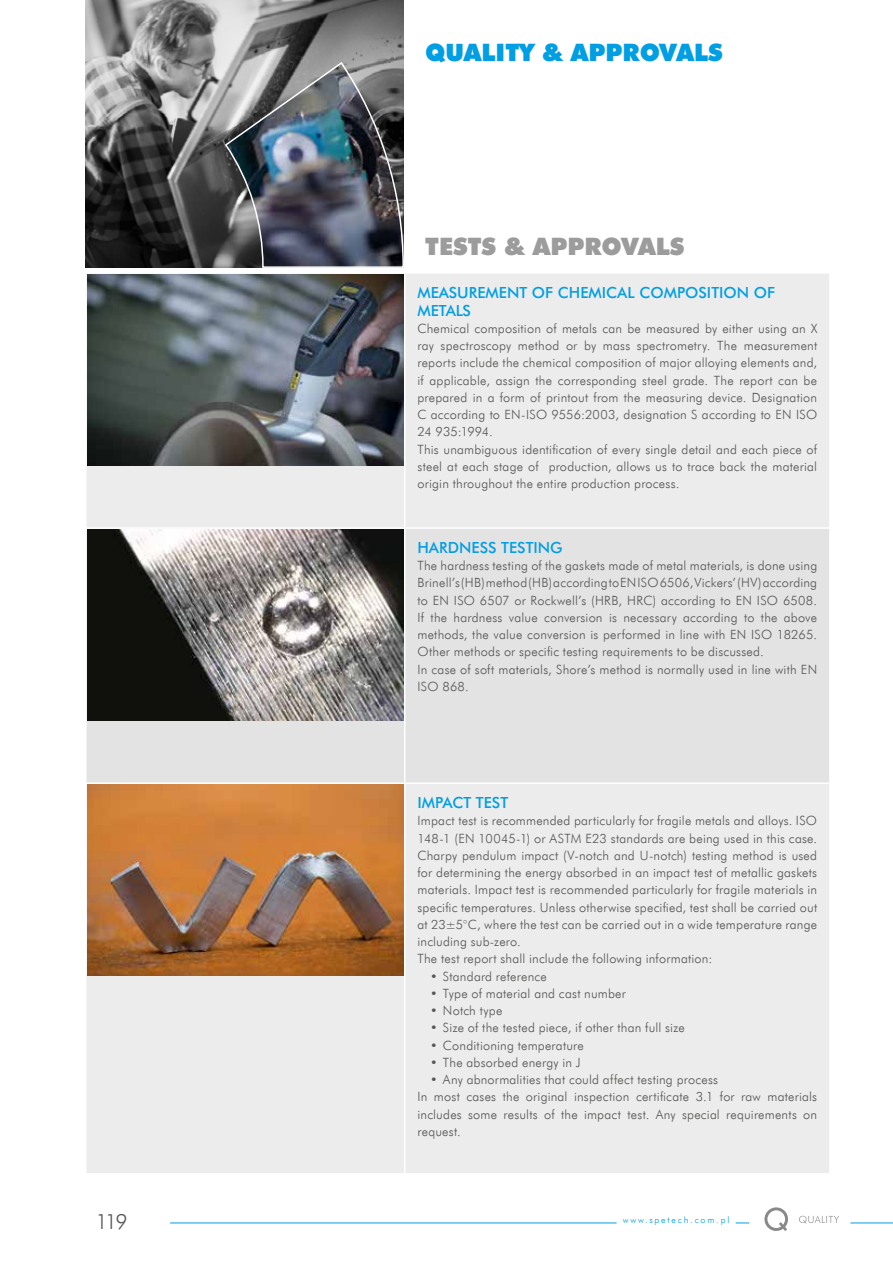
<style>
.page{position:relative;width:893px;height:1263px;background:#fff}
.page>*{position:absolute;margin:0;border:0;box-sizing:border-box;transform-origin:0 0}
.t1{font:24px "Futura X Blk EU";color:#009ee3}
.t2{font:24px "Futura X Blk EU";color:#9c9c9d}
.t3{font:21px "Futura Lt EU";color:#565655}
.t4{font:15px/18px "Futura Md PL";color:#009ee3}
.t5{font:12.75px/17.2px "Futura Lt EU";letter-spacing:.015em;color:#565655}
.t6{font:9px "Futura Lt EU";letter-spacing:.2em;color:#009ee3}
</style>
<div class="page">
<svg style="left:764px;top:1207px;width:24px;height:24px"></svg>
<hr style="left:170px;top:1222px;width:447px;height:1px;background:#009ee3">
<hr style="left:850px;top:1222px;width:43px;height:1px;background:#009ee3">
<svg style="left:799px;top:1215px;width:40px;height:8px"></svg>
<svg style="left:736px;top:1222px;width:13px;height:1px"></svg>
<img style="left:85px;top:0;width:319px;height:268px">
<img style="left:224px;top:61px;width:180px;height:207px">
<div style="left:87px;top:274px;width:742px;height:899px;background:#ececec"></div>
<div style="left:87px;top:529px;width:742px;height:253px;background:#e3e3e3"></div>
<hr style="left:405px;top:527px;width:426px;height:2px;background:#fff">
<hr style="left:405px;top:782px;width:426px;height:2px;background:#fff">
<hr style="left:404px;top:274px;width:1px;height:253px;background:#fff">
<hr style="left:85px;top:527px;width:320px;height:2px;background:#fff">
<hr style="left:404px;top:529px;width:1px;height:253px;background:#fff">
<hr style="left:85px;top:782px;width:320px;height:2px;background:#fff">
<hr style="left:404px;top:784px;width:1px;height:389px;background:#fff">
<img style="left:88px;top:529px;width:315px;height:192px">
<img style="left:87px;top:274px;width:316px;height:192px">
<img style="left:87px;top:784px;width:316px;height:191px">
<h1 class="t1" style="left:425px;top:37px;width:299px">QUALITY &amp; APPROVALS</h1>
<h1 class="t2" style="left:425px;top:231px;width:261px">TESTS &amp; APPROVALS</h1>
<p class="t4" style="left:417px;top:283px;width:359px">MEASUREMENT OF CHEMICAL COMPOSITION OF<br>METALS</p>
<p class="t5" style="left:417px;top:320px;width:401px">Chemical composition of metals can be measured by either using an X ray spectroscopy method or by mass spectrometry. The measurement reports include the chemical composition of major alloying elements and, if applicable, assign the corresponding steel grade. The report can be prepared in a form of printout from the measuring device. Designation C according to EN-ISO 9556:2003, designation S according to EN ISO 24 935:1994.<br>This unambiguous identification of every single detail and each piece of steel at each stage of production, allows us to trace back the material origin throughout the entire production process.</p>
<p class="t4" style="left:417px;top:538px;width:147px">HARDNESS TESTING</p>
<p class="t5" style="left:417px;top:557px;width:401px">The hardness testing of the gaskets made of metal materials, is done using Brinell’s (HB) method (HB) according to EN ISO 6506, Vickers’ (HV) according to EN ISO 6507 or Rockwell’s (HRB, HRC) according to EN ISO 6508.<br>If the hardness value conversion is necessary according to the above methods, the value conversion is performed in line with EN ISO 18265.<br>Other methods or specific testing requirements to be discussed.<br>In case of soft materials, Shore’s method is normally used in line with EN ISO 868.</p>
<p class="t4" style="left:417px;top:793px;width:92px">IMPACT TEST</p>
<p class="t5" style="left:417px;top:812px;width:401px">Impact test is recommended particularly for fragile metals and alloys. ISO 148-1 (EN 10045-1) or ASTM E23 standards are being used in this case.<br>Charpy pendulum impact (V-notch and U-notch) testing method is used for determining the energy absorbed in an impact test of metallic gaskets materials. Impact test is recommended particularly for fragile materials in specific temperatures. Unless otherwise specified, test shall be carried out at 23±5°C, where the test can be carried out in a wide temperature range including sub-zero.<br>The test report shall include the following information:</p>
<p class="t5" style="left:430px;top:968px;width:118px">• Standard reference</p>
<p class="t5" style="left:430px;top:985px;width:197px">• Type of material and cast number</p>
<p class="t5" style="left:430px;top:1002px;width:74px">• Notch type</p>
<p class="t5" style="left:430px;top:1019px;width:256px">• Size of the tested piece, if other than full size</p>
<p class="t5" style="left:430px;top:1037px;width:155px">• Conditioning temperature</p>
<p class="t5" style="left:430px;top:1054px;width:152px">• The absorbed energy in J</p>
<p class="t5" style="left:417px;top:1071px;width:401px;text-indent:13px">• Any abnormalities that could affect testing process<br>In most cases the original inspection certificate 3.1 for raw materials includes some results of the impact test. Any special requirements on request.</p>
<h2 class="t3" style="left:96px;top:1209px;width:33px">119</h2>
<p class="t6" style="left:623px;top:1215px;width:108px">www.spetech.com.pl</p>
</div>
